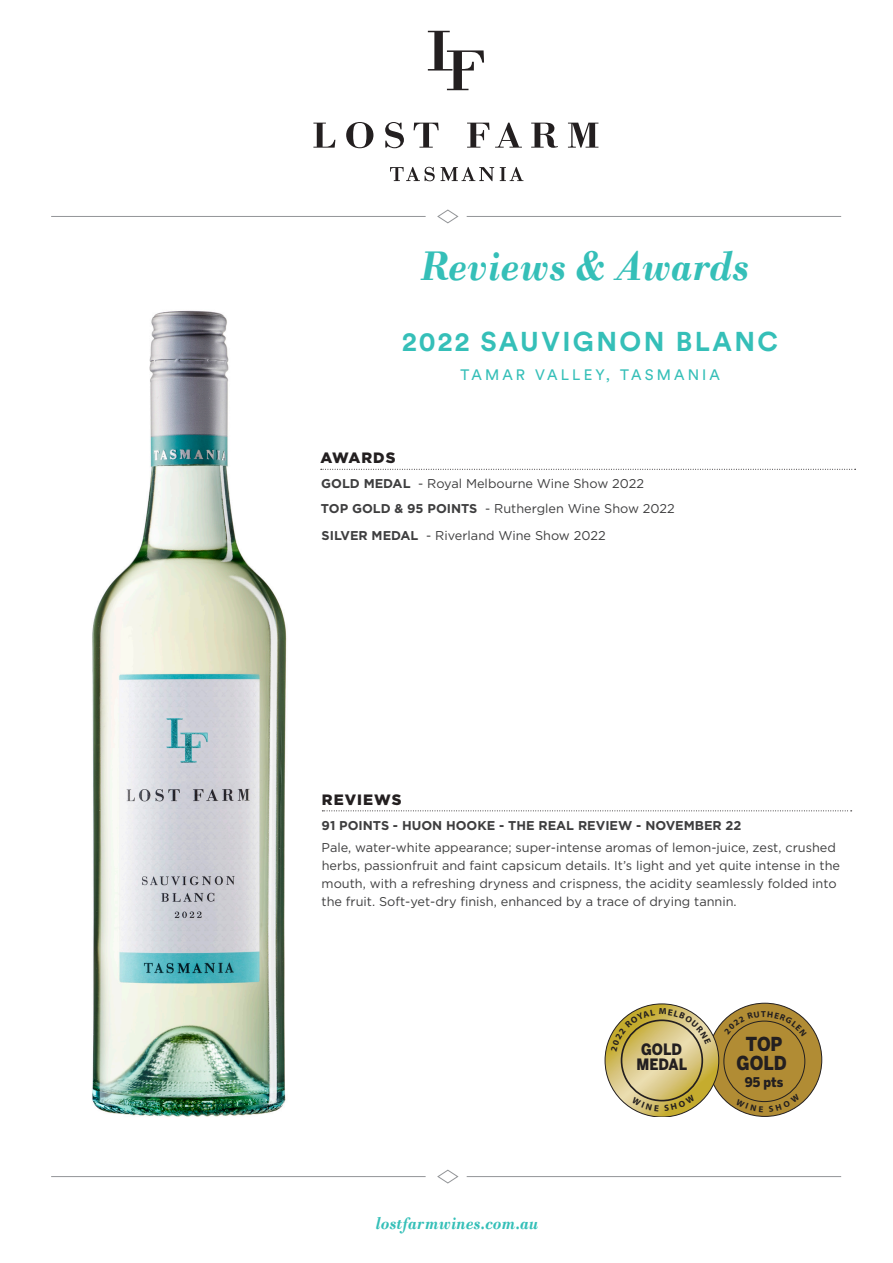
<style>
.page{position:relative;width:893px;height:1263px;background:#fff}
.page>*{position:absolute;margin:0;border:0;box-sizing:border-box;transform-origin:0 0}
.t1{font:italic 700 43.5px "Bodoni";color:#35bfb8;scale:.89 1}
.Headline{font:700 27px "Circular Pro";letter-spacing:.09em;color:#35bfb8}
.t2{font:900 19.2px/19.2px "Benton Sans";color:#231f20;text-align:center;scale:.9 1}
.t3{font:italic 700 18px "Bodoni";color:#35bfb8;scale:.89 1}
.t4{font:900 15.6px/15.6px "Benton Sans";color:#231f20;scale:.9 1}
.Headline-2{font:15px "Circular Pro";letter-spacing:.21em;color:#35bfb8}
.t5{font:900 15px "Gotham";letter-spacing:.07em;color:#231f20}
.t6{font:900 13.35px "Benton Sans";color:#231f20;scale:.9 1}
.t7{font:12.75px/18px "Gotham";color:#3e3e3f}
.t8{font:700 12.75px "Gotham";color:#3e3e3f}
.s1{font-weight:700}
</style>
<div class="page">
<img style="left:92px;top:310px;width:195px;height:807px">
<svg style="left:321px;top:469px;width:535px;height:1px"></svg>
<svg style="left:322px;top:810px;width:530px;height:1px"></svg>
<svg style="left:313px;top:123px;width:22px;height:25px"></svg>
<svg style="left:346px;top:122px;width:27px;height:26px"></svg>
<svg style="left:385px;top:122px;width:19px;height:26px"></svg>
<svg style="left:414px;top:123px;width:25px;height:25px"></svg>
<svg style="left:467px;top:123px;width:22px;height:25px"></svg>
<svg style="left:495px;top:123px;width:27px;height:25px"></svg>
<svg style="left:531px;top:123px;width:27px;height:25px"></svg>
<svg style="left:568px;top:123px;width:30px;height:25px"></svg>
<svg style="left:390px;top:167px;width:45px;height:14px"></svg>
<svg style="left:441px;top:167px;width:53px;height:14px"></svg>
<svg style="left:500px;top:167px;width:23px;height:14px"></svg>
<svg style="left:428px;top:31px;width:56px;height:59px"></svg>
<svg style="left:437px;top:209px;width:22px;height:15px"></svg>
<hr style="left:467px;top:216px;width:374px;height:1px;background:#939598">
<hr style="left:51px;top:216px;width:375px;height:1px;background:#939598">
<svg style="left:437px;top:1169px;width:22px;height:15px"></svg>
<hr style="left:467px;top:1176px;width:374px;height:1px;background:#939598">
<hr style="left:51px;top:1176px;width:375px;height:1px;background:#939598">
<div style="left:708px;top:1003px;width:114px;height:113px;background:#b18c34;border-radius:50%"></div>
<svg style="left:605px;top:1004px;width:114px;height:113px;background:#cbba74"></svg>
<svg style="left:724px;top:1011px;width:83px;height:25px"></svg>
<svg style="left:736px;top:1098px;width:27px;height:14px"></svg>
<svg style="left:769px;top:1094px;width:31px;height:18px"></svg>
<svg style="left:611px;top:1008px;width:100px;height:43px;background:#cfbf7b"></svg>
<svg style="left:632px;top:1095px;width:63px;height:16px"></svg>
<p class="t1" style="left:420px;top:240px;width:371px">Reviews &amp; Awards</p>
<p class="Headline" style="left:402px;top:323px;width:377px">2022 SAUVIGNON BLANC</p>
<p class="Headline-2" style="left:460px;top:365px;width:261px">TAMAR VALLEY, TASMANIA</p>
<p class="t5" style="left:320px;top:448px;width:77px">AWARDS</p>
<p class="t7" style="left:321px;top:471px;width:355px;line-height:25px"><span class="s1">GOLD MEDAL</span> - Royal Melbourne Wine Show 2022<br><span class="s1">TOP GOLD &amp; 95 POINTS</span> - Rutherglen Wine Show 2022</p>
<p class="t7" style="left:322px;top:526px;width:286px"><span class="s1">SILVER MEDAL</span> - Riverland Wine Show 2022</p>
<p class="t5" style="left:322px;top:789px;width:81px">REVIEWS</p>
<p class="t8" style="left:322px;top:817px;width:421px">91 POINTS - HUON HOOKE - THE REAL REVIEW - NOVEMBER 22</p>
<p class="t7" style="left:322px;top:838px;width:520px">Pale, water-white appearance; super-intense aromas of lemon-juice, zest, crushed herbs, passionfruit and faint capsicum details. It’s light and yet quite intense in the mouth, with a refreshing dryness and crispness, the acidity seamlessly folded into the fruit. Soft-yet-dry finish, enhanced by a trace of drying tannin.</p>
<p class="t3" style="left:376px;top:1213px;width:184px">lostfarmwines.com.au</p>
<p class="t4" style="left:636px;top:1041px;width:58px">GOLD<br>MEDAL</p>
<h3 class="t2" style="left:736px;top:1034px;width:57px">TOP<br>GOLD</h3>
<p class="t6" style="left:745px;top:1074px;width:44px">95 pts</p>
</div>
